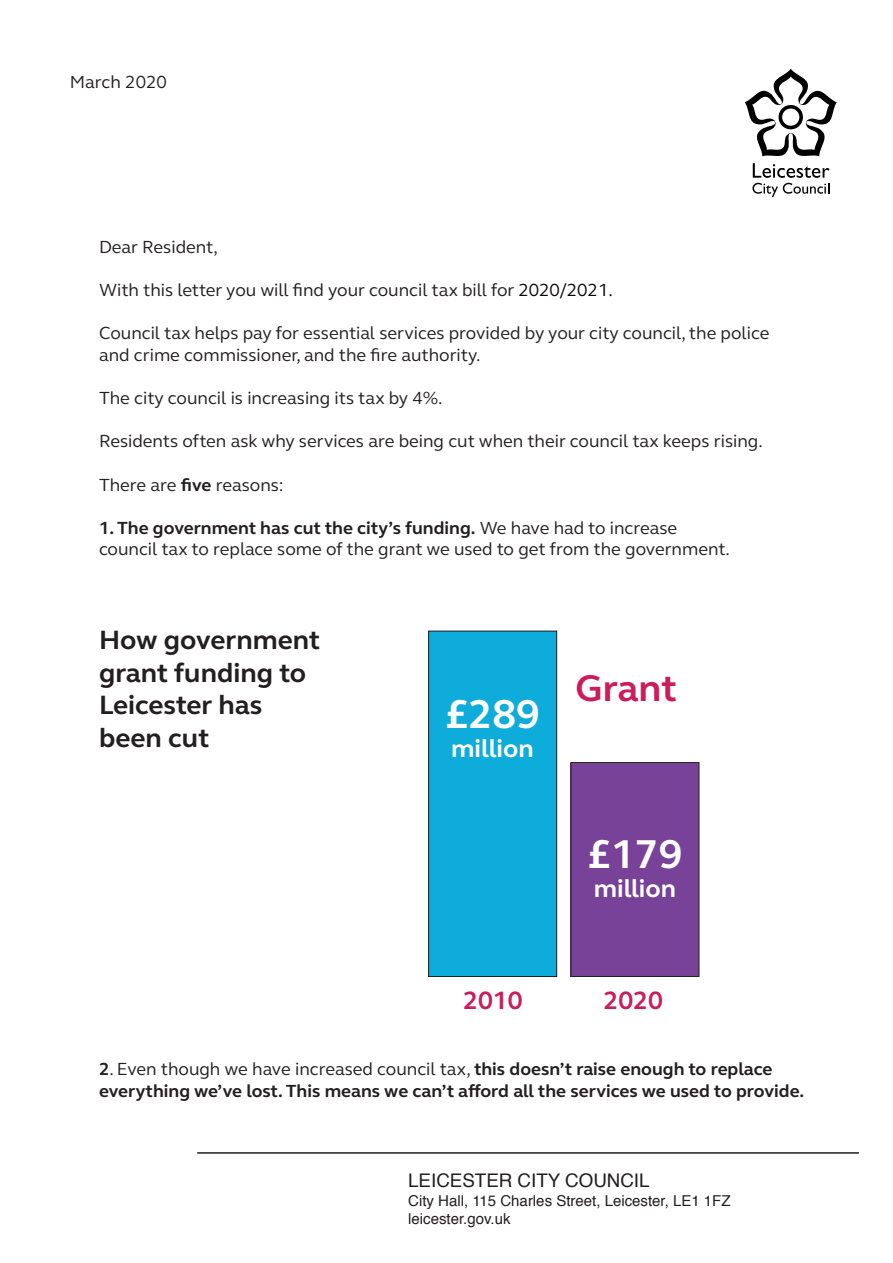
<style>
.page{position:relative;width:893px;height:1263px;background:#fff}
.page>*{position:absolute;margin:0;border:0;box-sizing:border-box;transform-origin:0 0}
.t1{font:700 41.25px "FS Elliot";color:#fff}
.t2{font:700 38.1px "FS Elliot";letter-spacing:-.005em;color:#c91e5a}
.t3{font:700 27.15px/32.7px "FS Elliot";color:#231f20}
.t4{font:700 25.8px "FS Elliot";color:#c91e5a}
.t5{font:700 25.35px "FS Elliot";color:#fff}
.t6{font:18.75px "Helvetica";color:#231f20}
.t7{font:18px "FS Elliot";color:#231f20}
.t8{font:700 18px/21.6px "FS Elliot";color:#231f20}
.t9{font:15px "Helvetica";color:#231f20}
.s1{color:#080505}
.s2{font-weight:700}
.s3{font-weight:400}
</style>
<div class="page">
<svg style="left:745px;top:69px;width:92px;height:128px"></svg>
<hr style="left:197px;top:1152px;width:662px;height:2px;background:#231f20">
<div style="left:571px;top:762px;width:128px;height:214px;background:#774297"></div>
<div style="left:571px;top:762px;width:128px;height:215px;border:1px solid #231f20"></div>
<div style="left:429px;top:631px;width:128px;height:345px;background:#0eacdb"></div>
<div style="left:428px;top:631px;width:129px;height:346px;border:1px solid #231f20"></div>
<p class="t7" style="left:70px;top:75px;width:98px">March 2020</p>
<p class="t7" style="left:99px;top:240px;width:120px">Dear Resident,</p>
<p class="t7" style="left:99px;top:283px;width:515px">With this letter you will find your council tax bill for <span class="s1">2020/2021.</span></p>
<p class="t7" style="left:99px;top:327px;width:672px">Council tax helps pay for essential services provided by your city council, the police</p>
<p class="t7" style="left:99px;top:348px;width:383px">and crime commissioner, and the fire authority.</p>
<p class="t7" style="left:99px;top:391px;width:345px">The city council is increasing its tax by 4%.</p>
<p class="t7" style="left:99px;top:435px;width:665px">Residents often ask why services are being cut when their council tax keeps rising.</p>
<p class="t7" style="left:99px;top:478px;width:186px">There are <span class="s2">five</span> reasons:</p>
<p class="t8" style="left:99px;top:519px;width:580px">1. The government has cut the city’s funding. <span class="s3">We have had to increase</span></p>
<p class="t7" style="left:99px;top:543px;width:632px">council tax to replace some of the grant we used to get from the government.</p>
<p class="t3" style="left:99px;top:626px;width:223px">How government grant funding to<br>Leicester has been cut</p>
<p class="t1" style="left:445px;top:699px;width:97px">£289</p>
<p class="t5" style="left:451px;top:739px;width:84px">million</p>
<p class="t2" style="left:576px;top:674px;width:103px">Grant</p>
<p class="t1" style="left:587px;top:839px;width:97px">£179</p>
<p class="t5" style="left:594px;top:879px;width:84px">million</p>
<p class="t4" style="left:463px;top:990px;width:61px">2010</p>
<p class="t4" style="left:603px;top:990px;width:61px">2020</p>
<p class="t8" style="left:99px;top:1060px;width:707px">2<span class="s3">. Even though we have increased council tax,</span> this doesn’t raise enough to replace everything we’ve lost. This means we can’t afford all the services we used to provide.</p>
<p class="t6" style="left:408px;top:1172px;width:243px">LEICESTER CITY COUNCIL</p>
<p class="t9" style="left:408px;top:1194px;width:324px">City Hall, 115 Charles Street, Leicester, LE1 1FZ</p>
<p class="t9" style="left:408px;top:1212px;width:104px">leicester.gov.uk</p>
</div>
